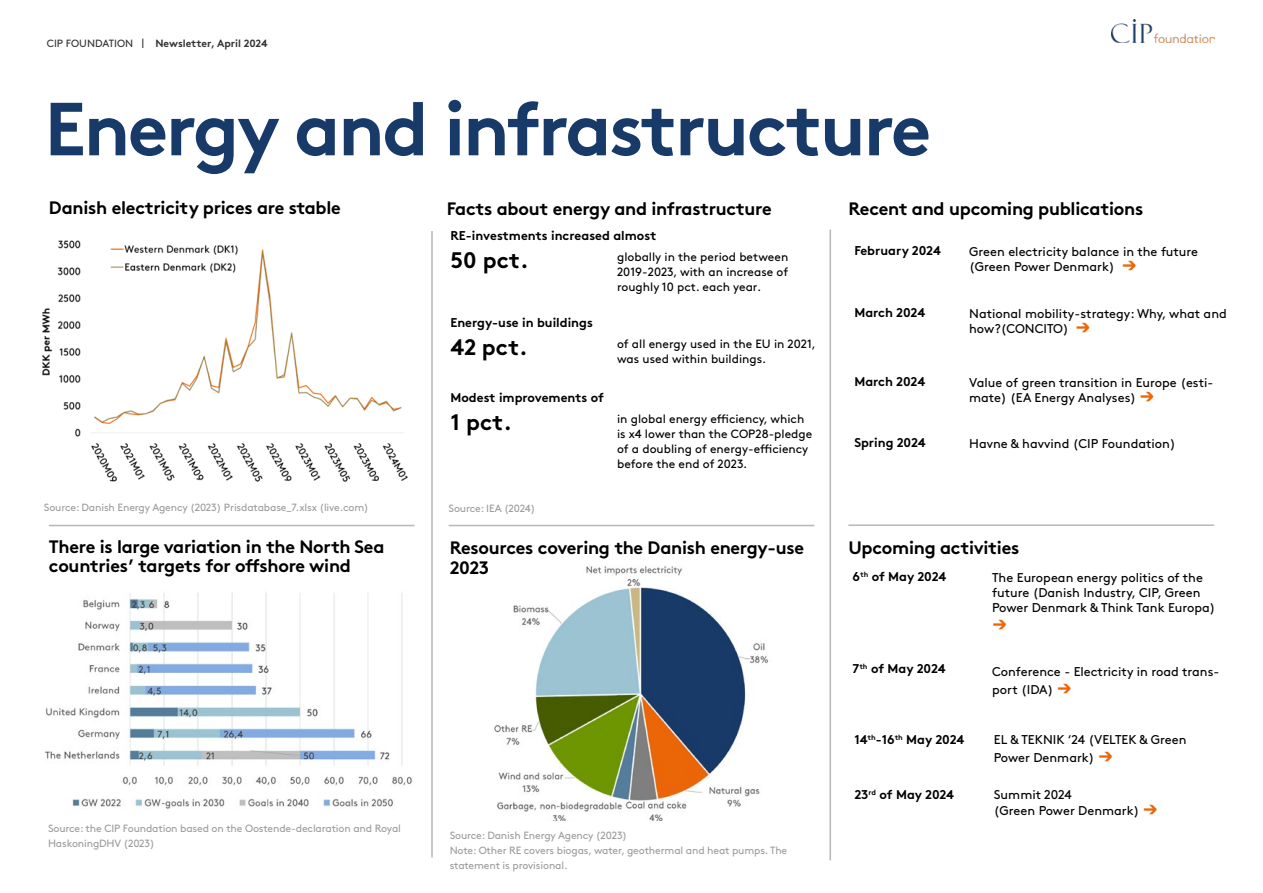
<style>
.page{position:relative;width:1263px;height:893px;background:#fff}
.page>*{position:absolute;margin:0;border:0;box-sizing:border-box;transform-origin:0 0}
.t1{font:700 75px "Brown";letter-spacing:-.03em;color:#183a68}
.t2{font:700 22.5px "Brown";color:#000}
.t3{font:700 21px "Brown";color:#ec6608}
.t4{font:700 18px/19.5px "Brown";letter-spacing:-.015em;color:#000}
.t5{font:12.75px/15.3px "Brown";color:#000}
.t6{font:700 12.75px "Brown";color:#000}
.t7{font:12px/15px "Brown";color:#000}
.t8{font:10.5px/15px "Brown";letter-spacing:-.015em;color:#9d9d9c}
.t9{font:700 10.5px "Brown";color:#333}
.s1{font-weight:400}
.s2{font-weight:700;font-size:21px;color:#ec6608}
</style>
<div class="page">
<hr style="left:829px;top:230px;width:2px;height:630px;background:#b8b7b7">
<hr style="left:848px;top:524px;width:366px;height:2px;background:#b8b7b7">
<hr style="left:449px;top:525px;width:365px;height:1px;background:#b8b7b7">
<hr style="left:49px;top:525px;width:366px;height:1px;background:#b8b7b7">
<hr style="left:431px;top:231px;width:2px;height:626px;background:#b8b7b7">
<img style="left:42px;top:240px;width:366px;height:242px">
<img style="left:44px;top:593px;width:368px;height:216px">
<img style="left:494px;top:566px;width:275px;height:255px">
<img style="left:1111px;top:19px;width:103px;height:23px">
<p class="t9" style="left:47px;top:35px;width:222px"><span class="s1">CIP FOUNDATION |</span> Newsletter, April 2024</p>
<h1 class="t1" style="left:45px;top:68px;width:888px">Energy and infrastructure</h1>
<h3 class="t4" style="left:49px;top:196px;width:293px">Danish electricity prices are stable</h3>
<h3 class="t4" style="left:447px;top:197px;width:326px">Facts about energy and infrastructure</h3>
<h3 class="t4" style="left:848px;top:197px;width:296px">Recent and upcoming publications</h3>
<p class="t6" style="left:450px;top:226px;width:207px">RE-investments increased almost</p>
<h2 class="t2" style="left:450px;top:242px;width:80px">50 pct.</h2>
<p class="t7" style="left:617px;top:249px;width:173px;text-align:justify">globally in the period between 2019-2023, with an increase of roughly 10 pct. each year.</p>
<p class="t6" style="left:450px;top:313px;width:144px">Energy-use in buildings</p>
<h2 class="t2" style="left:450px;top:329px;width:79px">42 pct.</h2>
<p class="t7" style="left:617px;top:336px;width:200px">of all energy used in the EU in 2021, was used within buildings.</p>
<p class="t6" style="left:450px;top:387px;width:155px">Modest improvements of</p>
<h2 class="t2" style="left:450px;top:404px;width:63px">1 pct.</h2>
<p class="t7" style="left:617px;top:410px;width:197px">in global energy efficiency, which is x4 lower than the COP28-pledge of a doubling of energy-efficiency before the end of 2023.</p>
<p class="t6" style="left:854px;top:240px;width:88px">February 2024</p>
<p class="t5" style="left:969px;top:243px;width:230px">Green electricity balance in the future (Green Power Denmark) <span class="s2">→</span></p>
<p class="t6" style="left:854px;top:303px;width:72px">March 2024</p>
<p class="t5" style="left:969px;top:305px;width:259px">National mobility-strategy: Why, what and how?(CONCITO) <span class="s2">→</span></p>
<p class="t6" style="left:854px;top:371px;width:72px">March 2024</p>
<p class="t6" style="left:854px;top:432px;width:73px">Spring 2024</p>
<p class="t5" style="left:969px;top:373px;width:246px">Value of green transition in Europe (esti&shy;mate) (EA Energy Analyses) <span class="s2">→</span></p>
<p class="t5" style="left:969px;top:435px;width:208px">Havne &amp; havvind (CIP Foundation)</p>
<p class="t8" style="left:44px;top:499px;width:326px">Source: Danish Energy Agency (2023) Prisdatabase_7.xlsx (live.com)</p>
<p class="t8" style="left:449px;top:500px;width:88px">Source: IEA (2024)</p>
<h3 class="t4" style="left:49px;top:535px;width:337px">There is large variation in the North Sea countries’ targets for offshore wind</h3>
<h3 class="t4" style="left:450px;top:536px;width:356px">Resources covering the Danish energy-use<br>2023</h3>
<p class="t8" style="left:48px;top:820px;width:354px">Source: the CIP Foundation based on the Oostende-declaration and Royal<br>HaskoningDHV (2023)</p>
<p class="t8" style="left:450px;top:827px;width:339px">Source: Danish Energy Agency (2023)<br>Note: Other RE covers biogas, water, geothermal and heat pumps. The statement is provisional.</p>
<h3 class="t4" style="left:848px;top:536px;width:173px">Upcoming activities</h3>
<p class="t6" style="left:853px;top:566px;width:95px">6<sup>th</sup> of May 2024</p>
<p class="t6" style="left:853px;top:658px;width:95px">7<sup>th</sup> of May 2024</p>
<p class="t5" style="left:992px;top:568px;width:225px">The European energy politics of the future (Danish Industry, CIP, Green<br>Power Denmark &amp; Think Tank Europa)</p>
<h3 class="t3" style="left:992px;top:606px;width:17px">→</h3>
<p class="t5" style="left:992px;top:662px;width:229px;line-height:18px">Conference - Electricity in road trans&shy;port (IDA) <span class="s2">→</span></p>
<p class="t6" style="left:854px;top:729px;width:111px">14<sup>th</sup>-16<sup>th</sup> May 2024</p>
<p class="t5" style="left:994px;top:730px;width:194px;line-height:18px">EL &amp; TEKNIK ‘24 (VELTEK &amp; Green<br>Power Denmark) <span class="s2">→</span></p>
<p class="t6" style="left:854px;top:784px;width:101px">23<sup>rd</sup> of May 2024</p>
<p class="t5" style="left:994px;top:786px;width:166px">Summit 2024<br>(Green Power Denmark) <span class="s2">→</span></p>
</div>
